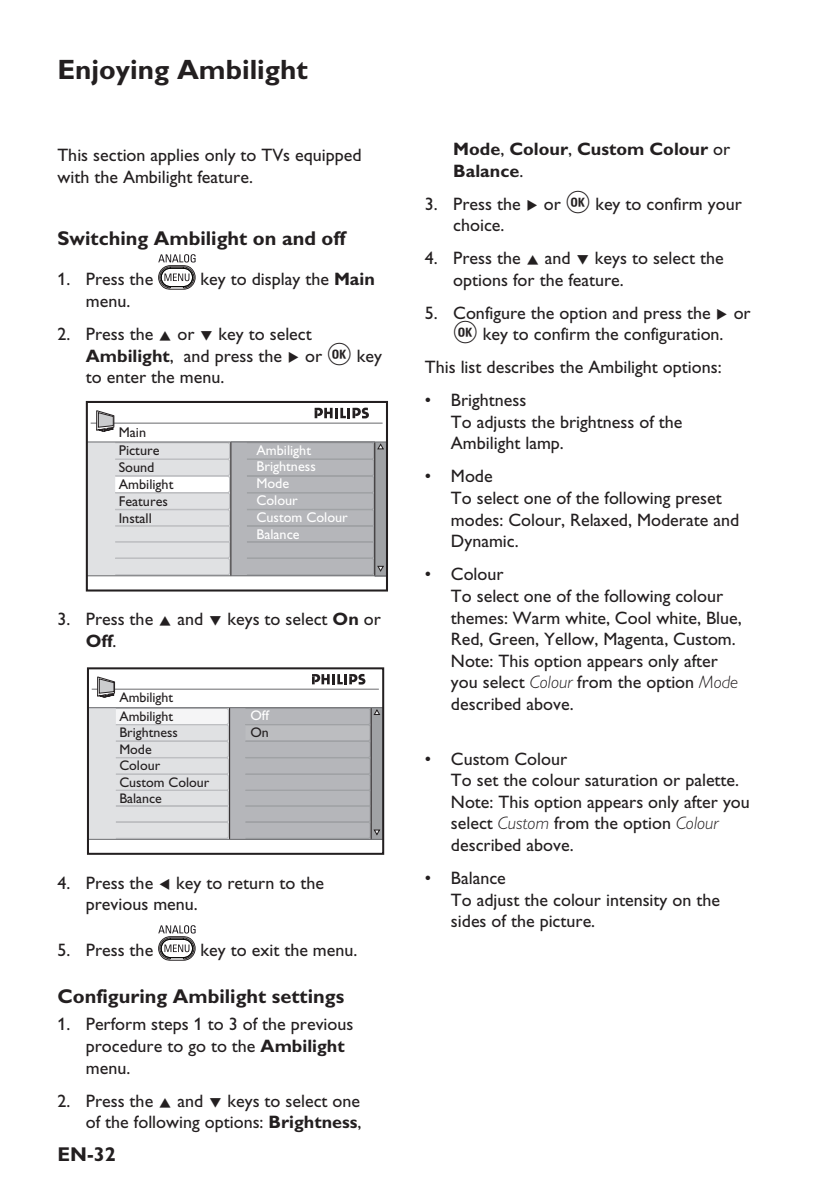
<style>
.page{position:relative;width:840px;height:1190px;background:#fff}
.page>*{position:absolute;margin:0;border:0;box-sizing:border-box;transform-origin:0 0}
.t1{font:700 28px "Gill Alt One";color:#231f20}
.t2{font:700 20px "Gill Alt One";color:#231f20}
.t3{font:18px/21.6px "Gill Alt One";color:#231f20}
.t4{font:700 18px/21.6px "Gill Alt One";color:#231f20}
.t5{font:14.2px/16.8px "Gill Sans Std";color:#fff}
.t6{font:14.2px/16.8px "Gill Sans Std";color:#231f20}
.t7{font:14px/16.4px "Gill Sans Std";color:#231f20}
.t8{font:14px "Gill Sans Std";color:#fff}
.s1{font-weight:700}
.s2{font-family:"Philips DFU"}
.s3{font-family:"Philips DFU";font-size:24px}
.s4{font-weight:400}
.s5{font-weight:300;font-style:italic}
</style>
<div class="page">
<svg style="left:158px;top:254px;width:38px;height:35px"></svg>
<div style="left:374px;top:441px;width:12px;height:135px;background:#a0a2a5"></div>
<div style="left:231px;top:441px;width:143px;height:135px;background:#b5b6ba"></div>
<div style="left:87px;top:441px;width:144px;height:134px;background:#e0e1e3"></div>
<svg style="left:114px;top:442px;width:116px;height:133px"></svg>
<hr style="left:91px;top:422px;width:291px;height:1px;background:#6c6d70">
<svg style="left:314px;top:407px;width:55px;height:11px"></svg>
<svg style="left:246px;top:442px;width:138px;height:133px"></svg>
<svg style="left:96px;top:410px;width:18px;height:22px"></svg>
<hr style="left:230px;top:442px;width:1px;height:134px;background:#231f20">
<hr style="left:87px;top:441px;width:300px;height:1px;background:#6c6d70">
<hr style="left:87px;top:575px;width:300px;height:1px;background:#6c6d70">
<div style="left:86px;top:401px;width:302px;height:190px;border:2px solid #231f20"></div>
<div style="left:371px;top:707px;width:11px;height:132px;background:#a0a2a5"></div>
<div style="left:230px;top:707px;width:141px;height:132px;background:#b5b6ba"></div>
<div style="left:88px;top:707px;width:141px;height:131px;background:#e0e1e3"></div>
<svg style="left:115px;top:708px;width:114px;height:130px"></svg>
<hr style="left:92px;top:688px;width:286px;height:1px;background:#6c6d70">
<svg style="left:312px;top:673px;width:53px;height:11px"></svg>
<svg style="left:244px;top:708px;width:136px;height:130px"></svg>
<svg style="left:97px;top:676px;width:18px;height:22px"></svg>
<hr style="left:229px;top:707px;width:1px;height:132px;background:#231f20">
<hr style="left:88px;top:707px;width:295px;height:1px;background:#6c6d70">
<hr style="left:88px;top:838px;width:295px;height:1px;background:#6c6d70">
<div style="left:87px;top:667px;width:297px;height:187px;border:2px solid #231f20"></div>
<svg style="left:158px;top:925px;width:38px;height:35px"></svg>
<h1 class="t1" style="left:57px;top:60px;width:252px">Enjoying Ambilight</h1>
<p class="t3" style="left:57px;top:146px;width:305px">This section applies only to TVs equipped with the Ambilight feature.</p>
<p class="t2" style="left:57px;top:231px;width:289px">Switching Ambilight on and off</p>
<p class="t3" style="left:86px;top:270px;width:69px">Press the</p>
<p class="t3" style="left:200px;top:270px;width:176px">key to display the <span class="s1">Main</span></p>
<p class="t3" style="left:86px;top:286px;width:227px;line-height:33px">menu.<br>Press the <span class="s2">Î</span> or <span class="s2">Ï</span> key to select</p>
<p class="t3" style="left:86px;top:347px;width:297px"><span class="s1">Ambilight</span>, and press the <span class="s2">Æ</span> or <span class="s3">U</span> key to enter the menu.</p>
<p class="t3" style="left:57px;top:270px;width:14px">1.</p>
<p class="t3" style="left:57px;top:325px;width:14px">2.</p>
<p class="t6" style="left:119px;top:424px;width:42px;line-height:18.6px">Main<br>Picture</p>
<p class="t6" style="left:119px;top:460px;width:56px">Sound<br>Ambilight<br>Features<br>Install</p>
<p class="t5" style="left:256px;top:443px;width:93px">Ambilight<br>Brightness<br>Mode<br>Colour<br>Custom Colour<br>Balance</p>
<p class="t3" style="left:57px;top:610px;width:14px">3.</p>
<p class="t3" style="left:86px;top:610px;width:296px">Press the <span class="s2">Î</span> and <span class="s2">Ï</span> keys to select <span class="s1">On</span> or<br><span class="s1">Off</span>.</p>
<p class="t7" style="left:119px;top:690px;width:55px;line-height:18.2px">Ambilight<br>Ambilight</p>
<p class="t7" style="left:119px;top:725px;width:91px">Brightness<br>Mode<br>Colour<br>Custom Colour<br>Balance</p>
<p class="t8" style="left:250px;top:710px;width:20px">Off</p>
<p class="t7" style="left:250px;top:725px;width:20px">On</p>
<p class="t3" style="left:57px;top:873px;width:14px">4.</p>
<p class="t3" style="left:86px;top:873px;width:239px">Press the <span class="s2">Í</span> key to return to the previous menu.</p>
<p class="t3" style="left:86px;top:941px;width:69px">Press the</p>
<p class="t3" style="left:200px;top:941px;width:158px">key to exit the menu.</p>
<p class="t2" style="left:57px;top:989px;width:288px">Configuring Ambilight settings</p>
<p class="t3" style="left:86px;top:1015px;width:269px">Perform steps 1 to 3 of the previous procedure to go to the <span class="s1">Ambilight </span>menu.</p>
<p class="t3" style="left:86px;top:1091px;width:277px">Press the <span class="s2">Î</span> and <span class="s2">Ï</span> keys to select one of the following options: <span class="s1">Brightness</span>,</p>
<p class="t3" style="left:57px;top:941px;width:14px">5.</p>
<p class="t3" style="left:57px;top:1015px;width:14px">1.</p>
<p class="t3" style="left:57px;top:1091px;width:14px">2.</p>
<p class="t2" style="left:57px;top:1146px;width:60px">EN-32</p>
<p class="t4" style="left:453px;top:140px;width:278px">Mode<span class="s4">,</span> Colour<span class="s4">,</span> Custom Colour <span class="s4">or<br></span>Balance<span class="s4">.</span></p>
<p class="t3" style="left:453px;top:195px;width:290px">Press the <span class="s2">Æ</span> or <span class="s3">U</span> key to confirm your choice.</p>
<p class="t3" style="left:453px;top:249px;width:272px">Press the <span class="s2">Î</span> and <span class="s2">Ï</span> keys to select the options for the feature.</p>
<p class="t3" style="left:453px;top:304px;width:299px">Configure the option and press the <span class="s2">Æ</span> or<br><span class="s3">U</span> key to confirm the configuration.</p>
<p class="t3" style="left:450px;top:352px;width:272px;line-height:33px;text-indent:-26px">This list describes the Ambilight options:<br>Brightness</p>
<p class="t3" style="left:450px;top:413px;width:233px">To adjusts the brightness of the<br>Ambilight lamp.</p>
<p class="t3" style="left:450px;top:467px;width:290px">Mode<br>To select one of the following preset modes: Colour, Relaxed, Moderate and<br>Dynamic.</p>
<p class="t3" style="left:450px;top:565px;width:292px">Colour<br>To select one of the following colour themes: Warm white, Cool white, Blue,<br>Red, Green, Yellow, Magenta, Custom.<br>Note: This option appears only after you select <span class="s5">Colour</span> from the option <span class="s5">Mode </span>described above.</p>
<p class="t3" style="left:424px;top:195px;width:14px">3.</p>
<p class="t3" style="left:424px;top:249px;width:14px">4.</p>
<p class="t3" style="left:424px;top:304px;width:14px">5.</p>
<p class="t3" style="left:424px;top:391px;width:8px">•</p>
<p class="t3" style="left:424px;top:467px;width:8px">•</p>
<p class="t3" style="left:424px;top:565px;width:8px">•</p>
<p class="t3" style="left:424px;top:749px;width:8px">•</p>
<p class="t3" style="left:424px;top:869px;width:8px">•</p>
<p class="t3" style="left:450px;top:749px;width:300px">Custom Colour<br>To set the colour saturation or palette.<br>Note: This option appears only after you select <span class="s5">Custom</span> from the option <span class="s5">Colour </span>described above.</p>
<p class="t3" style="left:450px;top:868px;width:270px">Balance<br>To adjust the colour intensity on the sides of the picture.</p>
</div>
